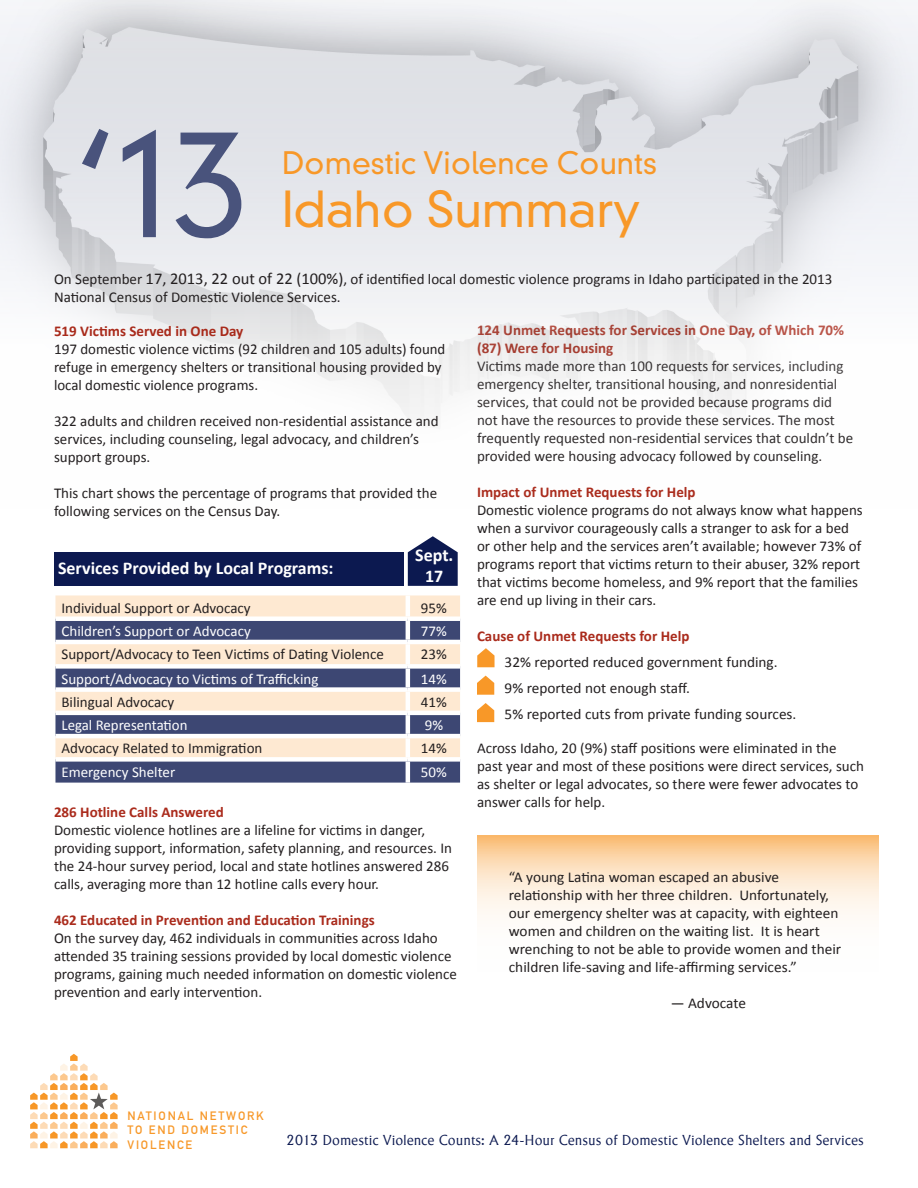
<style>
.page{position:relative;width:918px;height:1188px;background:#fff}
.page>*{position:absolute;margin:0;border:0;box-sizing:border-box;transform-origin:0 0}
.t1{font:300 142.5px "DIN Neuzeit Grotesk Std";color:#49537c}
.t2{font:300 48px "DIN Neuzeit Grotesk Std";color:#f89828}
.t3{font:300 30px "DIN Neuzeit Grotesk Std";color:#f89828}
.t4{font:700 18px "Calibri";color:#fff}
.t5{font:15px/18px "Calibri";color:#231f20}
.t6{font:700 15px/18px "Calibri";color:#aa2b1c}
.t7{font:15px "Calibri";color:#fff}
.t8{font:300 15px "Adelon";letter-spacing:-.005em;color:#0c1950}
.t9{font:12px/14.4px "DIN Mittelschrift Std";letter-spacing:.15em;color:#f79829}
.s1{font-size:16.5px}
</style>
<div class="page">
<svg style="left:477px;top:676px;width:17px;height:19px"></svg>
<svg style="left:477px;top:648px;width:18px;height:19px"></svg>
<svg style="left:477px;top:835px;width:402px;height:80px;background:#fce1c2"></svg>
<div style="left:54px;top:552px;width:350px;height:34px;background:#0c1950"></div>
<svg style="left:408px;top:536px;width:50px;height:50px"></svg>
<svg style="left:0;top:0;width:918px;height:351px"></svg>
<svg style="left:30px;top:1054px;width:88px;height:94px"></svg>
<svg style="left:477px;top:703px;width:17px;height:19px"></svg>
<div style="left:55px;top:595px;width:405px;height:21px;background:#fee9d2"></div>
<svg style="left:55px;top:621px;width:405px;height:162px;background:#918e9d"></svg>
<hr style="left:406px;top:595px;width:4px;height:21px;background:#fff">
<hr style="left:406px;top:621px;width:4px;height:19px;background:#fff">
<hr style="left:55px;top:640px;width:353px;height:4px;background:#fff">
<hr style="left:408px;top:640px;width:52px;height:4px;background:#fff">
<hr style="left:406px;top:644px;width:4px;height:20px;background:#fff">
<div style="left:55px;top:664px;width:353px;height:5px;background:#fff"></div>
<div style="left:408px;top:664px;width:52px;height:5px;background:#fff"></div>
<hr style="left:406px;top:669px;width:4px;height:18px;background:#fff">
<div style="left:55px;top:687px;width:353px;height:5px;background:#fff"></div>
<div style="left:408px;top:687px;width:52px;height:5px;background:#fff"></div>
<hr style="left:406px;top:692px;width:4px;height:19px;background:#fff">
<hr style="left:55px;top:711px;width:353px;height:4px;background:#fff">
<hr style="left:408px;top:711px;width:52px;height:4px;background:#fff">
<hr style="left:406px;top:715px;width:4px;height:19px;background:#fff">
<hr style="left:55px;top:734px;width:353px;height:4px;background:#fff">
<hr style="left:408px;top:734px;width:52px;height:4px;background:#fff">
<hr style="left:406px;top:738px;width:4px;height:19px;background:#fff">
<div style="left:55px;top:757px;width:353px;height:5px;background:#fff"></div>
<div style="left:408px;top:757px;width:52px;height:5px;background:#fff"></div>
<hr style="left:406px;top:762px;width:4px;height:21px;background:#fff">
<p class="t1" style="left:74px;top:100px;width:176px">‘13</p>
<p class="t3" style="left:282px;top:145px;width:376px">Domestic Violence Counts</p>
<p class="t2" style="left:282px;top:180px;width:360px">Idaho Summary</p>
<p class="t5" style="left:54px;top:270px;width:780px">On September <span class="s1">17, 2013, 22 out of 22 (100%)</span>, of identified local domestic violence programs in Idaho participated in the 2013<br>National Census of Domestic Violence Services.</p>
<p class="t6" style="left:54px;top:322px;width:191px">519 Victims Served in One Day</p>
<p class="t5" style="left:54px;top:340px;width:393px">197 domestic violence victims (92 children and 105 adults) found refuge in emergency shelters or transitional housing provided by local domestic violence programs.</p>
<p class="t5" style="left:54px;top:412px;width:386px">322 adults and children received non-residential assistance and services, including counseling, legal advocacy, and children’s support groups.</p>
<p class="t5" style="left:54px;top:484px;width:385px">This chart shows the percentage of programs that provided the following services on the Census Day.</p>
<p class="t4" style="left:415px;top:543px;width:40px">Sept.</p>
<p class="t4" style="left:425px;top:565px;width:20px">17</p>
<p class="t4" style="left:58px;top:557px;width:277px">Services Provided by Local Programs:</p>
<p class="t5" style="left:61px;top:599px;width:191px">Individual Support or Advocacy</p>
<p class="t5" style="left:421px;top:599px;width:27px">95%</p>
<p class="t7" style="left:61px;top:622px;width:191px">Children’s Support or Advocacy</p>
<p class="t7" style="left:421px;top:622px;width:27px">77%</p>
<p class="t5" style="left:61px;top:645px;width:324px">Support/Advocacy to Teen Victims of Dating Violence</p>
<p class="t5" style="left:421px;top:645px;width:27px">23%</p>
<p class="t7" style="left:61px;top:669px;width:259px">Support/Advocacy to Victims of Trafficking</p>
<p class="t7" style="left:421px;top:669px;width:27px">14%</p>
<p class="t5" style="left:61px;top:693px;width:114px">Bilingual Advocacy</p>
<p class="t5" style="left:421px;top:693px;width:27px">41%</p>
<p class="t7" style="left:61px;top:716px;width:128px">Legal Representation</p>
<p class="t7" style="left:425px;top:716px;width:20px">9%</p>
<p class="t5" style="left:61px;top:739px;width:202px">Advocacy Related to Immigration</p>
<p class="t5" style="left:421px;top:739px;width:27px">14%</p>
<p class="t7" style="left:61px;top:762px;width:115px">Emergency Shelter</p>
<p class="t7" style="left:421px;top:762px;width:27px">50%</p>
<p class="t6" style="left:54px;top:803px;width:171px">286 Hotline Calls Answered</p>
<p class="t5" style="left:54px;top:821px;width:400px">Domestic violence hotlines are a lifeline for victims in danger, providing support, information, safety planning, and resources. In the 24-hour survey period, local and state hotlines answered 286 calls, averaging more than 12 hotline calls every hour.</p>
<p class="t6" style="left:54px;top:911px;width:322px">462 Educated in Prevention and Education Trainings</p>
<p class="t5" style="left:54px;top:929px;width:405px">On the survey day, 462 individuals in communities across Idaho attended 35 training sessions provided by local domestic violence programs, gaining much needed information on domestic violence prevention and early intervention.</p>
<p class="t6" style="left:477px;top:321px;width:369px">124 Unmet Requests for Services in One Day, of Which 70% (87) Were for Housing</p>
<p class="t5" style="left:477px;top:357px;width:378px">Victims made more than 100 requests for services, including emergency shelter, transitional housing, and nonresidential services, that could not be provided because programs did not have the resources to provide these services. The most frequently requested non-residential services that couldn’t be provided were housing advocacy followed by counseling.</p>
<p class="t6" style="left:477px;top:483px;width:220px">Impact of Unmet Requests for Help</p>
<p class="t5" style="left:477px;top:501px;width:387px">Domestic violence programs do not always know what happens when a survivor courageously calls a stranger to ask for a bed or other help and the services aren’t available; however 73% of programs report that victims return to their abuser, 32% report that victims become homeless, and 9% report that the families are end up living in their cars.</p>
<p class="t6" style="left:477px;top:627px;width:214px">Cause of Unmet Requests for Help</p>
<p class="t5" style="left:505px;top:653px;width:275px">32% reported reduced government funding.</p>
<p class="t5" style="left:505px;top:679px;width:187px">9% reported not enough staff.</p>
<p class="t5" style="left:505px;top:705px;width:293px">5% reported cuts from private funding sources.</p>
<p class="t5" style="left:477px;top:739px;width:388px">Across Idaho, 20 (9%) staff positions were eliminated in the past year and most of these positions were direct services, such as shelter or legal advocates, so there were fewer advocates to answer calls for help.</p>
<p class="t5" style="left:509px;top:868px;width:334px">“A young Latina woman escaped an abusive relationship with her three children. Unfortunately, our emergency shelter was at capacity, with eighteen women and children on the waiting list. It is heart wrenching to not be able to provide women and their children life-saving and life-affirming services.”</p>
<p class="t5" style="left:671px;top:994px;width:77px">— Advocate</p>
<p class="t9" style="left:128px;top:1108px;width:138px">NATIONAL NETWORK<br>TO END DOMESTIC<br>VIOLENCE</p>
<p class="t8" style="left:286px;top:1131px;width:579px">2013 Domestic Violence Counts: A 24-Hour Census of Domestic Violence Shelters and Services</p>
</div>
